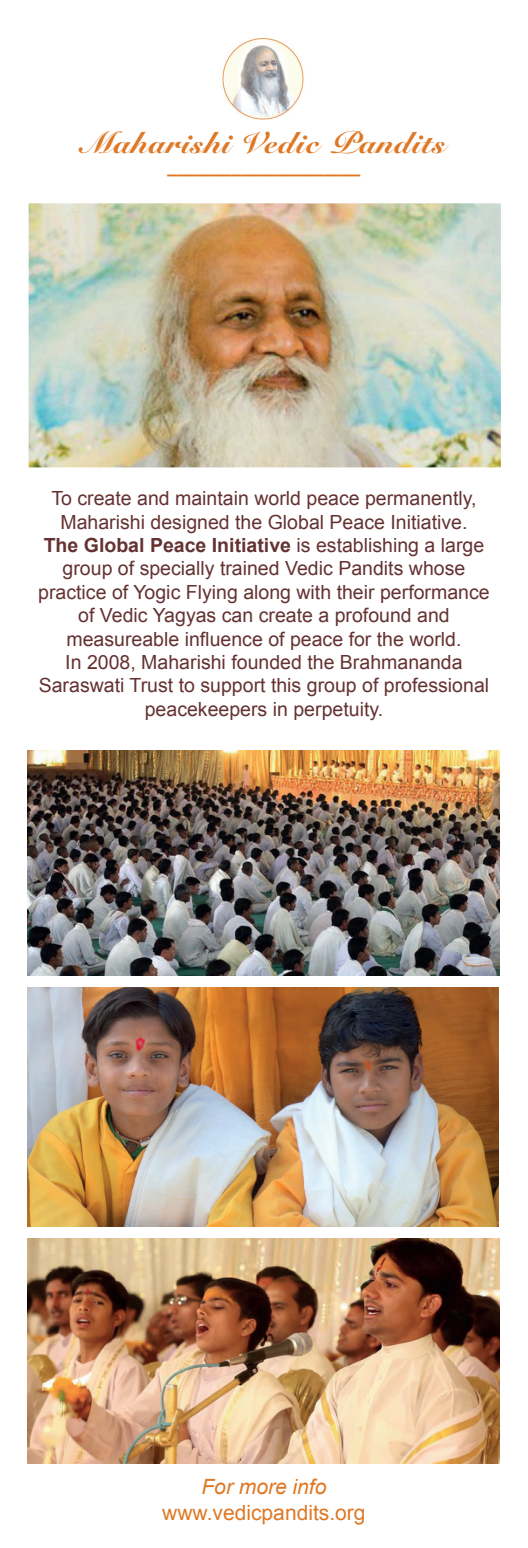
<style>
.page{position:relative;width:528px;height:1548px;background:#fff}
.page>*{position:absolute;margin:0;border:0;box-sizing:border-box;transform-origin:0 0}
.t1{font:30px "Snell Roundhand Black Script";letter-spacing:.04em;color:#df7825}
.t2{font:21px "Arial";color:#df7825}
.t3{font:italic 21px "Arial";color:#df7825}
.t4{font:19.5px/23.4px "Arial";color:#653232;text-align:center}
.t5{font:700 16.5px "Arial";color:#df7825}
.s1{font-weight:700}
</style>
<div class="page">
<img style="left:29px;top:203px;width:471px;height:264px">
<img style="left:27px;top:750px;width:472px;height:225px">
<img style="left:27px;top:987px;width:471px;height:239px">
<img style="left:27px;top:1239px;width:472px;height:224px">
<img style="left:222px;top:38px;width:82px;height:82px">
<h1 class="t1" style="left:82px;top:125px;width:364px">Maharishi Vedic Pandits</h1>
<p class="t5" style="left:167px;top:156px;width:194px">_____________________</p>
<p class="t4" style="left:38px;top:487px;width:452px">To create and maintain world peace permanently, Maharishi designed the Global Peace Initiative.<br><span class="s1">The Global Peace Initiative</span> is establishing a large group of specially trained Vedic Pandits whose practice of Yogic Flying along with their performance of Vedic Yagyas can create a profound and measureable influence of peace for the world.<br>In 2008, Maharishi founded the Brahmananda Saraswati Trust to support this group of professional peacekeepers in perpetuity.</p>
<p class="t3" style="left:201px;top:1473px;width:126px">For more info</p>
<p class="t2" style="left:162px;top:1498px;width:205px">www.vedicpandits.org</p>
</div>
